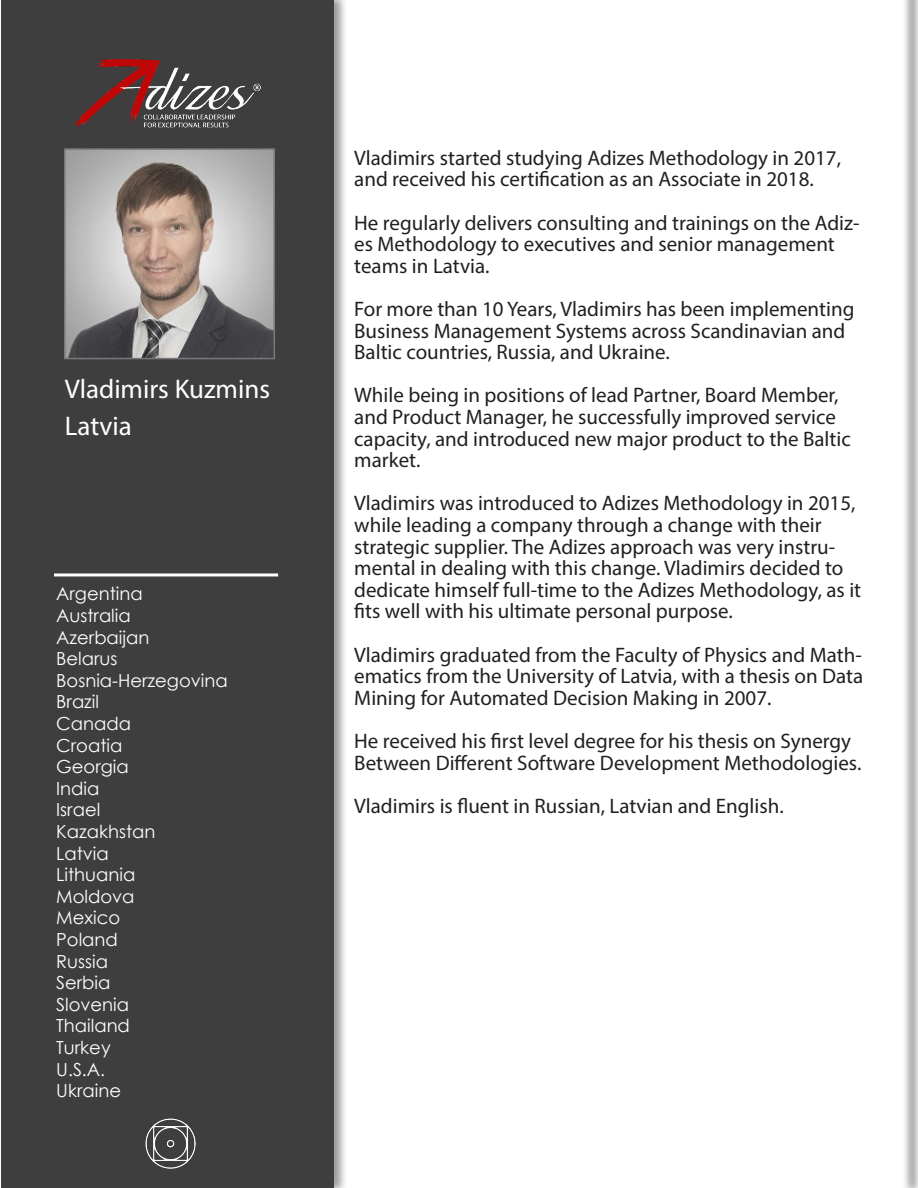
<style>
.page{position:relative;width:918px;height:1188px;background:#fff}
.page>*{position:absolute;margin:0;border:0;box-sizing:border-box;transform-origin:0 0}
.t1{font:27px "Myriad Pro";color:#fff}
.t2{font:21px/21.6px "Myriad Pro";color:#231f20}
.t3{font:18px "Century Gothic";color:#fff}
</style>
<div class="page">
<div style="left:0;top:0;width:348px;height:1188px;background:#231f20;opacity:.45"></div>
<div style="left:1px;top:0;width:332px;height:1188px;background:#3e3e3f"></div>
<hr style="left:54px;top:573px;width:224px;height:3px;background:#fff">
<img style="left:72px;top:59px;width:189px;height:72px">
<div style="left:902px;top:0;width:16px;height:1188px;background:#231f20;opacity:.58"></div>
<img style="left:145px;top:1118px;width:51px;height:51px">
<img style="left:67px;top:151px;width:205px;height:205px">
<div style="left:64px;top:148px;width:211px;height:211px;border:2px solid #79787b"></div>
<p class="t1" style="left:65px;top:373px;width:207px">Vladimirs Kuzmins</p>
<p class="t1" style="left:65px;top:409px;width:69px">Latvia</p>
<p class="t3" style="left:56px;top:581px;width:88px">Argentina</p>
<p class="t3" style="left:56px;top:603px;width:76px">Australia</p>
<p class="t3" style="left:56px;top:624px;width:95px">Azerbaijan</p>
<p class="t3" style="left:56px;top:646px;width:63px">Belarus</p>
<p class="t3" style="left:56px;top:668px;width:173px">Bosnia-Herzegovina</p>
<p class="t3" style="left:56px;top:689px;width:44px">Brazil</p>
<p class="t3" style="left:56px;top:711px;width:76px">Canada</p>
<p class="t3" style="left:56px;top:732px;width:68px">Croatia</p>
<p class="t3" style="left:56px;top:754px;width:74px">Georgia</p>
<p class="t3" style="left:56px;top:776px;width:45px">India</p>
<p class="t3" style="left:56px;top:797px;width:46px">Israel</p>
<p class="t3" style="left:56px;top:819px;width:101px">Kazakhstan</p>
<p class="t3" style="left:56px;top:840px;width:54px">Latvia</p>
<p class="t3" style="left:56px;top:862px;width:81px">Lithuania</p>
<p class="t3" style="left:56px;top:884px;width:80px">Moldova</p>
<p class="t3" style="left:56px;top:905px;width:65px">Mexico</p>
<p class="t3" style="left:56px;top:927px;width:63px">Poland</p>
<p class="t3" style="left:56px;top:948px;width:53px">Russia</p>
<p class="t3" style="left:56px;top:970px;width:56px">Serbia</p>
<p class="t3" style="left:56px;top:992px;width:74px">Slovenia</p>
<p class="t3" style="left:56px;top:1013px;width:75px">Thailand</p>
<p class="t3" style="left:56px;top:1035px;width:56px">Turkey</p>
<p class="t3" style="left:56px;top:1056px;width:51px">U.S.A.</p>
<p class="t3" style="left:56px;top:1078px;width:66px">Ukraine</p>
<p class="t2" style="left:354px;top:147px;width:488px">Vladimirs started studying Adizes Methodology in 2017, and received his certification as an Associate in 2018.</p>
<p class="t2" style="left:354px;top:211px;width:507px">He regularly delivers consulting and trainings on the Adiz&shy;es Methodology to executives and senior management teams in Latvia.</p>
<p class="t2" style="left:354px;top:298px;width:502px">For more than 10 Years, Vladimirs has been implementing<br>Business Management Systems across Scandinavian and<br>Baltic countries, Russia, and Ukraine.</p>
<p class="t2" style="left:354px;top:384px;width:498px">While being in positions of lead Partner, Board Member, and Product Manager, he successfully improved service capacity, and introduced new major product to the Baltic market.</p>
<p class="t2" style="left:354px;top:492px;width:508px">Vladimirs was introduced to Adizes Methodology in 2015, while leading a company through a change with their strategic supplier. The Adizes approach was very instru&shy;mental in dealing with this change. Vladimirs decided to dedicate himself full-time to the Adizes Methodology, as it fits well with his ultimate personal purpose.</p>
<p class="t2" style="left:354px;top:643px;width:511px;text-align:justify">Vladimirs graduated from the Faculty of Physics and Math&shy;ematics from the University of Latvia, with a thesis on Data Mining for Automated Decision Making in 2007.</p>
<p class="t2" style="left:354px;top:730px;width:509px">He received his first level degree for his thesis on Synergy<br>Between Different Software Development Methodologies.</p>
<p class="t2" style="left:354px;top:795px;width:431px">Vladimirs is fluent in Russian, Latvian and English.</p>
</div>
